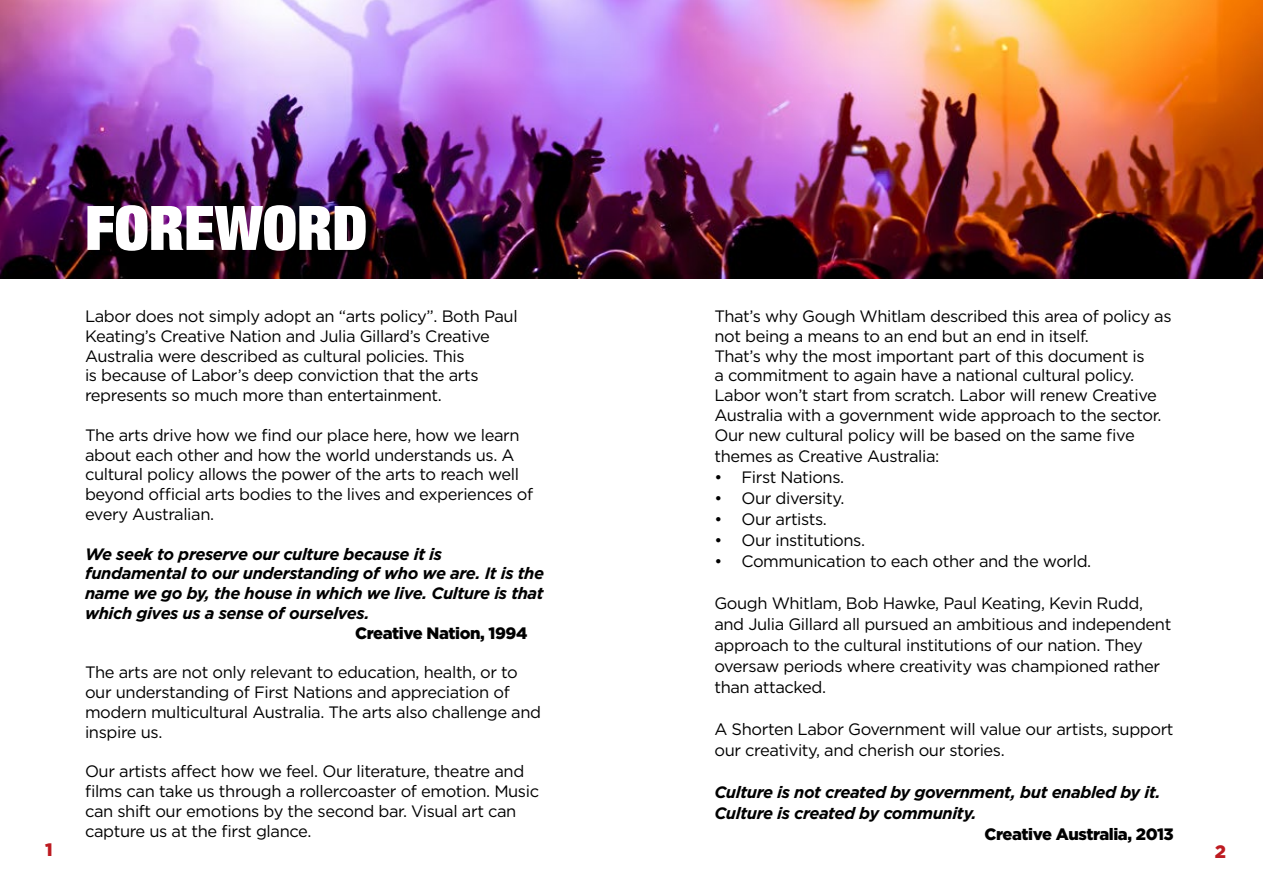
<style>
.page{position:relative;width:1263px;height:893px;background:#fff}
.page>*{position:absolute;margin:0;border:0;box-sizing:border-box;transform-origin:0 0}
.t1{font:900 condensed 61.5px "Helvetica Neue LT Std";color:#fff}
.t2{font:900 18px "Gotham";color:#bd1b21}
.t3{font:16.5px/19.8px "Gotham";letter-spacing:-.025em;color:#000}
.t4{font:italic 700 16.5px/19.8px "Gotham";letter-spacing:-.025em;color:#000}
.t5{font:900 16.5px "Gotham";letter-spacing:-.025em;color:#000}
</style>
<div class="page">
<img style="left:0;top:0;width:1263px;height:279px">
<p class="t2" style="left:45px;top:838px;width:9px">1</p>
<h1 class="t1" style="left:85px;top:189px;width:284px">FOREWORD</h1>
<p class="t3" style="left:85px;top:306px;width:434px">Labor does not simply adopt an “arts policy”. Both Paul Keating’s Creative Nation and Julia Gillard’s Creative Australia were described as cultural policies. This<br>is because of Labor’s deep conviction that the arts represents so much more than entertainment.</p>
<p class="t3" style="left:85px;top:425px;width:450px">The arts drive how we find our place here, how we learn about each other and how the world understands us. A cultural policy allows the power of the arts to reach well beyond official arts bodies to the lives and experiences of every Australian.</p>
<p class="t4" style="left:85px;top:544px;width:461px">We seek to preserve our culture because it is fundamental to our understanding of who we are. It is the name we go by, the house in which we live. Culture is that which gives us a sense of ourselves.</p>
<p class="t5" style="left:355px;top:622px;width:174px">Creative Nation, 1994</p>
<p class="t3" style="left:85px;top:662px;width:458px">The arts are not only relevant to education, health, or to our understanding of First Nations and appreciation of modern multicultural Australia. The arts also challenge and inspire us.</p>
<p class="t3" style="left:85px;top:761px;width:456px">Our artists affect how we feel. Our literature, theatre and films can take us through a rollercoaster of emotion. Music can shift our emotions by the second bar. Visual art can capture us at the first glance.</p>
<p class="t3" style="left:714px;top:306px;width:459px">That’s why Gough Whitlam described this area of policy as not being a means to an end but an end in itself.<br>That’s why the most important part of this document is<br>a commitment to again have a national cultural policy.<br>Labor won’t start from scratch. Labor will renew Creative Australia with a government wide approach to the sector.<br>Our new cultural policy will be based on the same five themes as Creative Australia:</p>
<p class="t3" style="left:714px;top:467px;width:131px">• First Nations.</p>
<p class="t3" style="left:714px;top:488px;width:132px">• Our diversity.</p>
<p class="t3" style="left:714px;top:509px;width:114px">• Our artists.</p>
<p class="t3" style="left:714px;top:530px;width:152px">• Our institutions.</p>
<p class="t3" style="left:714px;top:551px;width:378px">• Communication to each other and the world.</p>
<p class="t3" style="left:714px;top:592px;width:458px;line-height:21px">Gough Whitlam, Bob Hawke, Paul Keating, Kevin Rudd, and Julia Gillard all pursued an ambitious and independent approach to the cultural institutions of our nation. They oversaw periods where creativity was championed rather than attacked.</p>
<p class="t3" style="left:714px;top:718px;width:461px;line-height:21px">A Shorten Labor Government will value our artists, support our creativity, and cherish our stories.</p>
<p class="t4" style="left:714px;top:781px;width:448px;line-height:21px">Culture is not created by government, but enabled by it.<br>Culture is created by community.</p>
<p class="t5" style="left:984px;top:823px;width:191px">Creative Australia, 2013</p>
<p class="t2" style="left:1215px;top:839px;width:13px">2</p>
</div>
